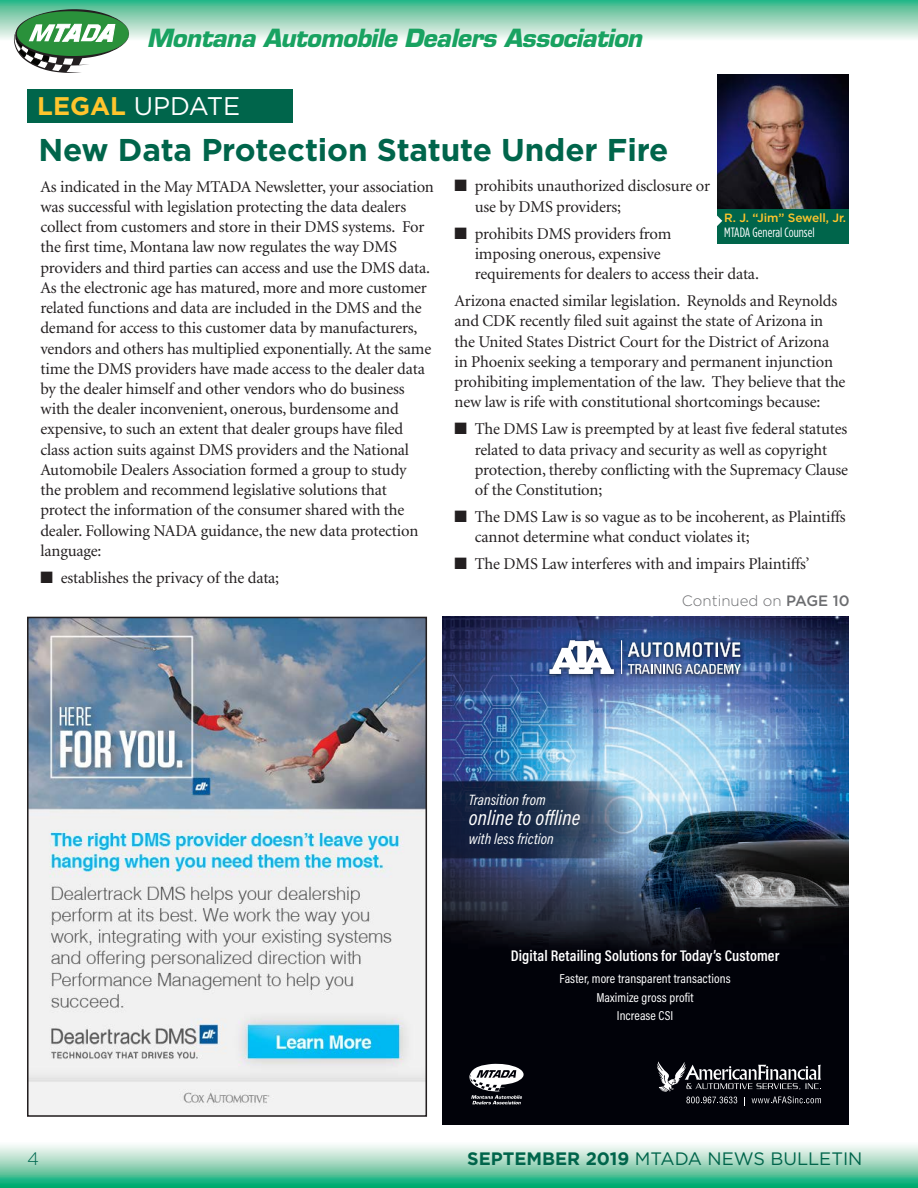
<style>
.page{position:relative;width:918px;height:1188px;background:#fff}
.page>*{position:absolute;margin:0;border:0;box-sizing:border-box;transform-origin:0 0}
.t1{font:700 31.5px "Gotham";letter-spacing:-.005em;color:#00654b}
.t2{font:25.5px "Gotham";color:#fff}
.t3{font:italic 700 24.45px "Eurostile";letter-spacing:-.02em;color:#19a261}
.t4{font:italic 21.15px "Acumin Pro Cond";letter-spacing:.005em;color:#fff}
.t5{font:18px "Gotham";color:#00654b}
.t6{font:300 18px "Gotham";color:#006951}
.t7{font:16.5px/20.2px "Minion";letter-spacing:-.01em;color:#231f20}
.t8{font:600 15.6px "Acumin Pro Cond";letter-spacing:.005em;color:#fff}
.t9{font:italic 15.15px "Acumin Pro Cond";letter-spacing:.005em;color:#fff}
.t10{font:300 15px "Gotham";color:#6c6d70}
.t11{font:13.5px "Gotham Condensed";color:#fff}
.t12{font:13.05px/18.8px "Acumin Pro Cond";letter-spacing:.005em;color:#fff;text-align:center}
.t13{font:500 12px "Gotham";letter-spacing:-.01em;color:#ffc52d}
.s1{font-weight:700;color:#ffc52d}
.s2{font-weight:500}
.s3{font-weight:700}
</style>
<div class="page">
<svg style="left:0;top:1145px;width:918px;height:43px;background:#82d0b2"></svg>
<svg style="left:0;top:0;width:918px;height:39px;background:#93d4ba"></svg>
<svg style="left:10px;top:9px;width:119px;height:64px"></svg>
<div style="left:27px;top:89px;width:265px;height:34px;background:#00654b"></div>
<img style="left:717px;top:74px;width:132px;height:136px">
<div style="left:717px;top:210px;width:132px;height:34px;background:#00654b"></div>
<svg style="left:717px;top:215px;width:5px;height:11px"></svg>
<img style="left:30px;top:620px;width:394px;height:494px">
<div style="left:27px;top:617px;width:400px;height:500px;border:2px solid #231f20"></div>
<img style="left:443px;top:617px;width:406px;height:508px">
<svg style="left:657px;top:1061px;width:164px;height:44px;background:#323339"></svg>
<div style="left:546px;top:636px;width:200px;height:44px;background:#040503;opacity:.56"></div>
<svg style="left:549px;top:640px;width:65px;height:34px"></svg>
<svg style="left:628px;top:642px;width:112px;height:15px"></svg>
<svg style="left:628px;top:664px;width:113px;height:10px"></svg>
<hr style="left:621px;top:641px;width:1px;height:33px;background:#fff">
<svg style="left:469px;top:1064px;width:55px;height:40px"></svg>
<h3 class="t3" style="left:147px;top:23px;width:497px">Montana Automobile Dealers Association</h3>
<h2 class="t2" style="left:37px;top:92px;width:205px"><span class="s1">LEGAL</span> UPDATE</h2>
<h1 class="t1" style="left:39px;top:132px;width:632px">New Data Protection Statute Under Fire</h1>
<p class="t7" style="left:40px;top:177px;width:395px">As indicated in the May MTADA Newsletter, your association was successful with legislation protecting the data dealers collect from customers and store in their DMS systems. For the first time, Montana law now regulates the way DMS providers and third parties can access and use the DMS data.<br>As the electronic age has matured, more and more customer related functions and data are included in the DMS and the demand for access to this customer data by manufacturers, vendors and others has multiplied exponentially. At the same time the DMS providers have made access to the dealer data by the dealer himself and other vendors who do business with the dealer inconvenient, onerous, burdensome and expensive, to such an extent that dealer groups have filed class action suits against DMS providers and the National Automobile Dealers Association formed a group to study<br>the problem and recommend legislative solutions that protect the information of the consumer shared with the dealer. Following NADA guidance, the new data protection language:</p>
<p class="t7" style="left:40px;top:568px;width:240px">■ establishes the privacy of the data;</p>
<p class="t7" style="left:475px;top:177px;width:237px;text-indent:-20px">■ prohibits unauthorized disclosure or use by DMS providers;</p>
<p class="t7" style="left:475px;top:224px;width:286px;text-indent:-20px">■ prohibits DMS providers from<br>imposing onerous, expensive<br>requirements for dealers to access their data.</p>
<p class="t7" style="left:455px;top:291px;width:393px">Arizona enacted similar legislation. Reynolds and Reynolds and CDK recently filed suit against the state of Arizona in the United States District Court for the District of Arizona in Phoenix seeking a temporary and permanent injunction prohibiting implementation of the law. They believe that the new law is rife with constitutional shortcomings because:</p>
<p class="t7" style="left:475px;top:420px;width:375px;text-indent:-20px">■ The DMS Law is preempted by at least five federal statutes related to data privacy and security as well as copyright protection, thereby conflicting with the Supremacy Clause of the Constitution;</p>
<p class="t7" style="left:475px;top:507px;width:373px;text-indent:-20px">■ The DMS Law is so vague as to be incoherent, as Plaintiffs cannot determine what conduct violates it;</p>
<p class="t7" style="left:455px;top:555px;width:357px">■ The DMS Law interferes with and impairs Plaintiffs’</p>
<p class="t10" style="left:682px;top:592px;width:169px">Continued on <span class="s2">PAGE 10</span></p>
<p class="t13" style="left:724px;top:211px;width:123px">R. J. “Jim” Sewell, Jr.</p>
<p class="t11" style="left:724px;top:225px;width:92px">MTADA General Counsel</p>
<p class="t6" style="left:27px;top:1149px;width:13px">4</p>
<p class="t9" style="left:469px;top:790px;width:79px">Transition from</p>
<p class="t4" style="left:469px;top:804px;width:113px">online to offline</p>
<p class="t9" style="left:469px;top:829px;width:86px">with less friction</p>
<p class="t8" style="left:511px;top:945px;width:270px">Digital Retailing Solutions for Today’s Customer</p>
<p class="t12" style="left:560px;top:969px;width:173px">Faster, more transparent transactions<br>Maximize gross profit<br>Increase CSI</p>
<p class="t5" style="left:467px;top:1149px;width:397px"><span class="s3">SEPTEMBER 2019</span> MTADA NEWS BULLETIN</p>
</div>
